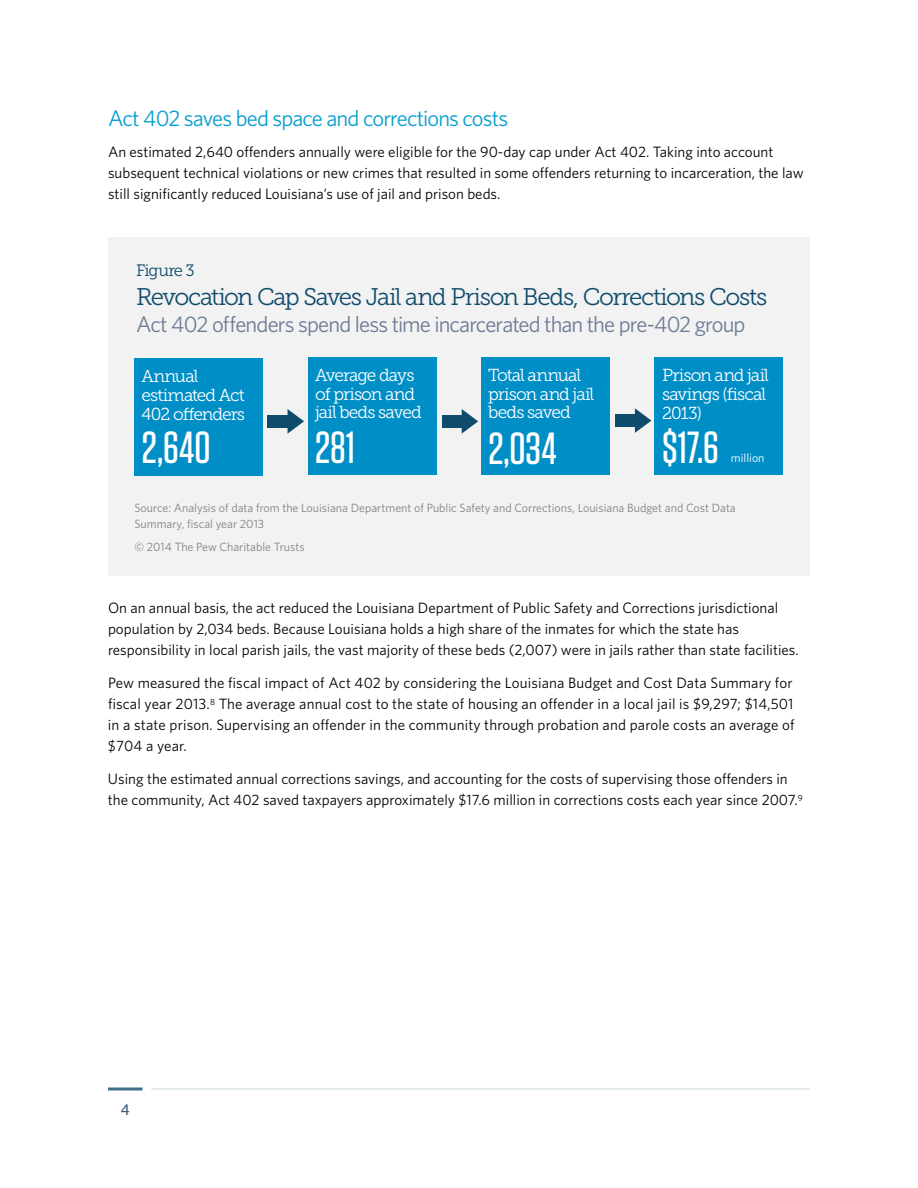
<style>
.page{position:relative;width:918px;height:1188px;background:#fff}
.page>*{position:absolute;margin:0;border:0;box-sizing:border-box;transform-origin:0 0}
.t1{font:500 44.85px "Tungsten";letter-spacing:.005em;color:#fff}
.t2{font:24px "Museo Slab 300";letter-spacing:-.055em;color:#0f4b6b}
.t3{font:22.5px "Whitney";letter-spacing:-.04em;color:#6d7b95}
.t4{font:22.5px "Whitney";letter-spacing:-.04em;color:#069ecf}
.t5{font:17.4px/18.9px "Museo Slab 300";letter-spacing:-.055em;color:#fff}
.t6{font:16.5px "Museo Slab 300";letter-spacing:-.055em;color:#0f4b6b}
.t7{font:15px/21px "Whitney";color:#000}
.t8{font:15px "Museo Slab 500";color:#45617e}
.t9{font:12px/16.5px "Whitney";color:#808285}
.t10{font:12px "Whitney";color:#fff}
</style>
<div class="page">
<hr style="left:151px;top:1088px;width:659px;height:2px;background:#0f4b6b">
<hr style="left:108px;top:1088px;width:34px;height:2px;background:#0f4b6b">
<div style="left:108px;top:238px;width:702px;height:338px;background:#f2f2f3"></div>
<div style="left:135px;top:358px;width:128px;height:118px;background:#008ec6"></div>
<div style="left:308px;top:357px;width:128px;height:118px;background:#008ec6"></div>
<div style="left:481px;top:357px;width:128px;height:118px;background:#008ec6"></div>
<div style="left:654px;top:357px;width:128px;height:118px;background:#008ec6"></div>
<div style="left:268px;top:415px;width:24px;height:13px;background:#0f4b6b"></div>
<svg style="left:288px;top:409px;width:16px;height:25px"></svg>
<div style="left:442px;top:415px;width:24px;height:13px;background:#0f4b6b"></div>
<svg style="left:462px;top:409px;width:16px;height:25px"></svg>
<div style="left:615px;top:414px;width:25px;height:13px;background:#0f4b6b"></div>
<svg style="left:635px;top:408px;width:16px;height:25px"></svg>
<h3 class="t4" style="left:108px;top:103px;width:402px">Act 402 saves bed space and corrections costs</h3>
<p class="t7" style="left:108px;top:141px;width:697px">An estimated 2,640 offenders annually were eligible for the 90-day cap under Act 402. Taking into account subsequent technical violations or new crimes that resulted in some offenders returning to incarceration, the law still significantly reduced Louisiana’s use of jail and prison beds.</p>
<p class="t6" style="left:136px;top:261px;width:60px">Figure 3</p>
<h2 class="t2" style="left:136px;top:283px;width:633px">Revocation Cap Saves Jail and Prison Beds, Corrections Costs</h2>
<h3 class="t3" style="left:136px;top:309px;width:611px">Act 402 offenders spend less time incarcerated than the pre-402 group</h3>
<p class="t5" style="left:142px;top:367px;width:105px">Annual estimated Act<br>402 offenders</p>
<p class="t5" style="left:315px;top:365px;width:108px">Average days of prison and jail beds saved</p>
<p class="t5" style="left:488px;top:365px;width:107px">Total annual prison and jail beds saved</p>
<p class="t5" style="left:662px;top:365px;width:108px">Prison and jail savings (fiscal<br>2013)</p>
<h1 class="t1" style="left:142px;top:424px;width:70px">2,640</h1>
<h1 class="t1" style="left:315px;top:424px;width:42px">281</h1>
<h1 class="t1" style="left:488px;top:425px;width:70px">2,034</h1>
<h1 class="t1" style="left:662px;top:424px;width:58px">$17.6</h1>
<p class="t10" style="left:731px;top:450px;width:35px">million</p>
<p class="t9" style="left:134px;top:499px;width:603px">Source: Analysis of data from the Louisiana Department of Public Safety and Corrections, Louisiana Budget and Cost Data<br>Summary, fiscal year 2013</p>
<p class="t9" style="left:134px;top:538px;width:172px">© 2014 The Pew Charitable Trusts</p>
<p class="t7" style="left:108px;top:597px;width:692px">On an annual basis, the act reduced the Louisiana Department of Public Safety and Corrections jurisdictional population by 2,034 beds. Because Louisiana holds a high share of the inmates for which the state has responsibility in local parish jails, the vast majority of these beds (2,007) were in jails rather than state facilities.</p>
<p class="t7" style="left:108px;top:672px;width:688px">Pew measured the fiscal impact of Act 402 by considering the Louisiana Budget and Cost Data Summary for fiscal year 2013.<sup>8</sup> The average annual cost to the state of housing an offender in a local jail is $9,297; $14,501 in a state prison. Supervising an offender in the community through probation and parole costs an average of $704 a year.</p>
<p class="t7" style="left:108px;top:768px;width:696px">Using the estimated annual corrections savings, and accounting for the costs of supervising those offenders in the community, Act 402 saved taxpayers approximately $17.6 million in corrections costs each year since 2007.<sup>9</sup></p>
<p class="t8" style="left:121px;top:1101px;width:10px">4</p>
</div>
